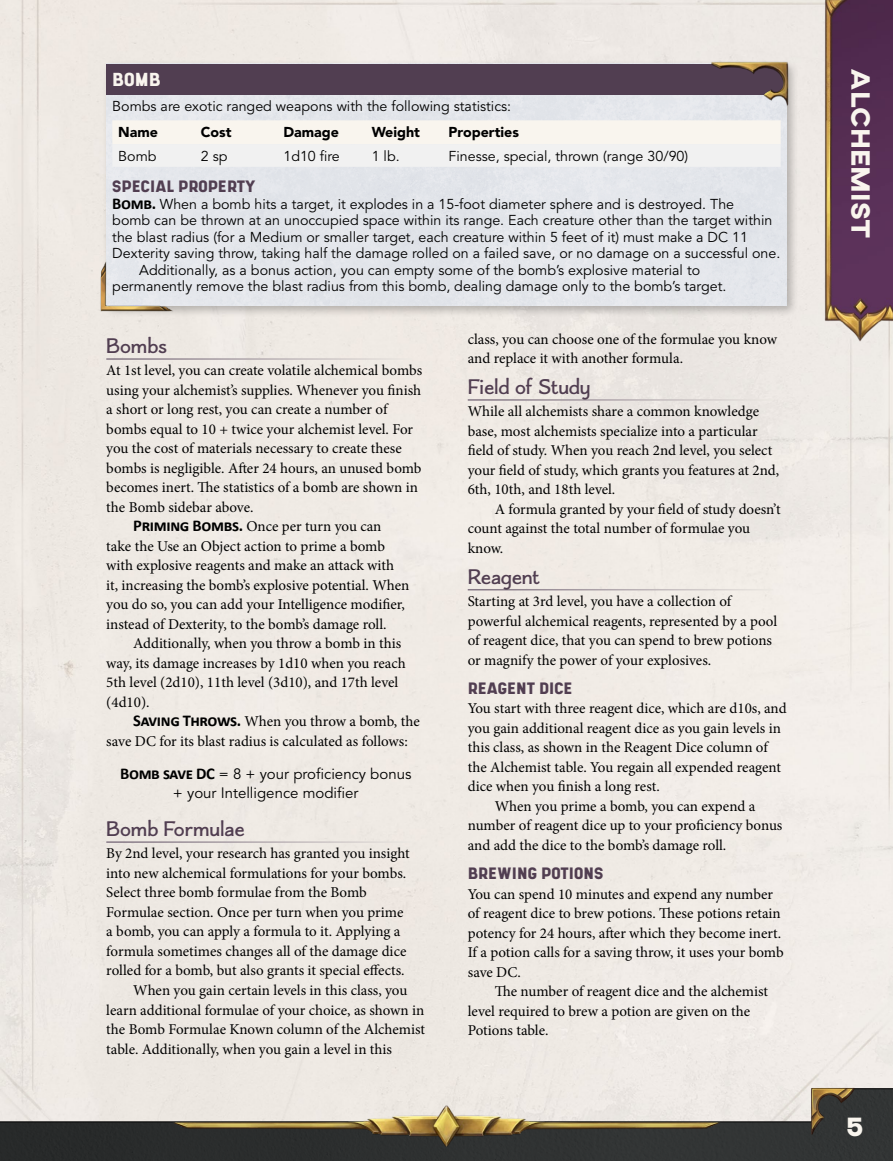
<style>
.page{position:relative;width:893px;height:1161px;background:#fff}
.page>*{position:absolute;margin:0;border:0;box-sizing:border-box;transform-origin:0 0}
.t1{font:800 27px "AXIS";color:#f9f5ee}
.t2{font:22.5px "Boucherie Flared";color:#513e51}
.t3{font:22.5px "Boucherie Flared";letter-spacing:-.02em;color:#513e51}
.t4{font:18px "Shrimp";color:#f9f5ee}
.t5{font:15.75px "Shrimp";color:#513e51}
.t6{font:15px/19.5px "Minion Pro";letter-spacing:-.005em;color:#000}
.t7{font:15px/19.5px "Avenir LT Std";color:#000;text-align:center}
.t8{font:14.25px "Avenir LT Std";color:#000}
.t9{font:900 14.25px "Avenir LT Std";color:#000}
.s1{font-family:"Calibri";font-weight:700;font-size:16.5px}
</style>
<div class="page">
<div style="left:0;top:0;width:893px;height:1088px;background:#efeae4"></div>
<div style="left:102px;top:59px;width:696px;height:258px;background:#000;opacity:.25"></div>
<div style="left:106px;top:95px;width:681px;height:211px;background:#e3e6eb"></div>
<hr style="left:468px;top:399px;width:305px;height:2px;background:#fff">
<hr style="left:468px;top:589px;width:305px;height:1px;background:#fff">
<hr style="left:106px;top:358px;width:306px;height:2px;background:#fff">
<hr style="left:106px;top:841px;width:306px;height:2px;background:#fff">
<div style="left:106px;top:64px;width:681px;height:31px;background:#513e51"></div>
<div style="left:112px;top:120px;width:669px;height:47px;background:#f1f1ee"></div>
<img style="left:95px;top:259px;width:85px;height:55px">
<svg style="left:0;top:1088px;width:893px;height:73px;background:#7e7e7b"></svg>
<img style="left:172px;top:1102px;width:551px;height:45px">
<img style="left:810px;top:1086px;width:44px;height:48px">
<img style="left:825px;top:0;width:68px;height:344px">
<img style="left:712px;top:62px;width:77px;height:46px">
<p class="t4" style="left:112px;top:68px;width:50px">BOMB</p>
<p class="t8" style="left:112px;top:98px;width:400px">Bombs are exotic ranged weapons with the following statistics:</p>
<p class="t9" style="left:118px;top:124px;width:41px">Name</p>
<p class="t9" style="left:201px;top:124px;width:32px">Cost</p>
<p class="t9" style="left:283px;top:124px;width:57px">Damage</p>
<p class="t9" style="left:372px;top:124px;width:50px">Weight</p>
<p class="t9" style="left:449px;top:124px;width:72px">Properties</p>
<p class="t8" style="left:118px;top:148px;width:40px">Bomb</p>
<p class="t8" style="left:201px;top:148px;width:28px">2 sp</p>
<p class="t8" style="left:283px;top:148px;width:58px">1d10 fire</p>
<p class="t8" style="left:372px;top:148px;width:29px">1 lb.</p>
<p class="t8" style="left:448px;top:148px;width:241px">Finesse, special, thrown (range 30/90)</p>
<p class="t5" style="left:112px;top:177px;width:145px">SPECIAL PROPERTY</p>
<p class="t8" style="left:112px;top:196px;width:623px"><span class="s1">Bomb.</span> When a bomb hits a target, it explodes in a 15-foot diameter sphere and is destroyed. The</p>
<p class="t8" style="left:112px;top:212px;width:661px">bomb can be thrown at an unoccupied space within its range. Each creature other than the target within</p>
<p class="t8" style="left:112px;top:229px;width:637px">the blast radius (for a Medium or smaller target, each creature within 5 feet of it) must make a DC 11</p>
<p class="t8" style="left:112px;top:245px;width:670px">Dexterity saving throw, taking half the damage rolled on a failed save, or no damage on a successful one.</p>
<p class="t8" style="left:139px;top:262px;width:562px">Additionally, as a bonus action, you can empty some of the bomb’s explosive material to</p>
<p class="t8" style="left:112px;top:278px;width:616px">permanently remove the blast radius from this bomb, dealing damage only to the bomb’s target.</p>
<h2 class="t2" style="left:106px;top:332px;width:62px">Bombs</h2>
<p class="t6" style="left:106px;top:361px;width:318px">At 1st level, you can create volatile alchemical bombs</p>
<p class="t6" style="left:106px;top:380px;width:316px">using your alchemist’s supplies. Whenever you finish</p>
<p class="t6" style="left:106px;top:400px;width:283px">a short or long rest, you can create a number of</p>
<p class="t6" style="left:106px;top:419px;width:308px">bombs equal to 10 + twice your alchemist level. For</p>
<p class="t6" style="left:106px;top:439px;width:297px">you the cost of materials necessary to create these</p>
<p class="t6" style="left:106px;top:458px;width:317px">bombs is negligible. After 24 hours, an unused bomb</p>
<p class="t6" style="left:106px;top:478px;width:313px">becomes inert. The statistics of a bomb are shown in</p>
<p class="t6" style="left:106px;top:497px;width:149px">the Bomb sidebar above.</p>
<p class="t6" style="left:133px;top:517px;width:250px"><span class="s1">Priming Bombs.</span> Once per turn you can</p>
<p class="t6" style="left:106px;top:536px;width:280px">take the Use an Object action to prime a bomb</p>
<p class="t6" style="left:106px;top:556px;width:289px">with explosive reagents and make an attack with</p>
<p class="t6" style="left:106px;top:575px;width:305px">it, increasing the bomb’s explosive potential. When</p>
<p class="t6" style="left:106px;top:595px;width:300px">you do so, you can add your Intelligence modifier,</p>
<p class="t6" style="left:106px;top:614px;width:282px">instead of Dexterity, to the bomb’s damage roll.</p>
<p class="t6" style="left:133px;top:634px;width:270px">Additionally, when you throw a bomb in this</p>
<p class="t6" style="left:106px;top:653px;width:301px">way, its damage increases by 1d10 when you reach</p>
<p class="t6" style="left:106px;top:673px;width:294px">5th level (2d10), 11th level (3d10), and 17th level</p>
<p class="t6" style="left:106px;top:692px;width:45px">(4d10).</p>
<p class="t6" style="left:133px;top:712px;width:288px"><span class="s1">Saving Throws.</span> When you throw a bomb, the</p>
<p class="t6" style="left:106px;top:731px;width:303px">save DC for its blast radius is calculated as follows:</p>
<p class="t7" style="left:120px;top:764px;width:293px"><span class="s1">Bomb save DC</span> = 8 + your proficiency bonus + your Intelligence modifier</p>
<h2 class="t2" style="left:106px;top:815px;width:140px">Bomb Formulae</h2>
<p class="t6" style="left:106px;top:844px;width:305px">By 2nd level, your research has granted you insight</p>
<p class="t6" style="left:106px;top:863px;width:301px">into new alchemical formulations for your bombs.</p>
<p class="t6" style="left:106px;top:883px;width:262px">Select three bomb formulae from the Bomb</p>
<p class="t6" style="left:106px;top:902px;width:299px">Formulae section. Once per turn when you prime</p>
<p class="t6" style="left:106px;top:922px;width:296px">a bomb, you can apply a formula to it. Applying a</p>
<p class="t6" style="left:106px;top:941px;width:302px">formula sometimes changes all of the damage dice</p>
<p class="t6" style="left:106px;top:961px;width:300px">rolled for a bomb, but also grants it special effects.</p>
<p class="t6" style="left:133px;top:980px;width:276px">When you gain certain levels in this class, you</p>
<p class="t6" style="left:106px;top:1000px;width:320px">learn additional formulae of your choice, as shown in</p>
<p class="t6" style="left:106px;top:1019px;width:320px">the Bomb Formulae Known column of the Alchemist</p>
<p class="t6" style="left:106px;top:1039px;width:287px">table. Additionally, when you gain a level in this</p>
<p class="t6" style="left:468px;top:329px;width:311px">class, you can choose one of the formulae you know and replace it with another formula.</p>
<h2 class="t2" style="left:468px;top:373px;width:124px">Field of Study</h2>
<p class="t6" style="left:468px;top:402px;width:313px">While all alchemists share a common knowledge base, most alchemists specialize into a particular field of study. When you reach 2nd level, you select your field of study, which grants you features at 2nd, 6th, 10th, and 18th level.</p>
<p class="t6" style="left:468px;top:499px;width:314px;text-indent:27px">A formula granted by your field of study doesn’t count against the total number of formulae you know.</p>
<h2 class="t3" style="left:468px;top:563px;width:74px">Reagent</h2>
<p class="t6" style="left:468px;top:592px;width:311px">Starting at 3rd level, you have a collection of powerful alchemical reagents, represented by a pool of reagent dice, that you can spend to brew potions or magnify the power of your explosives.</p>
<p class="t5" style="left:468px;top:678px;width:106px">REAGENT DICE</p>
<p class="t6" style="left:468px;top:699px;width:320px">You start with three reagent dice, which are d10s, and</p>
<p class="t6" style="left:468px;top:718px;width:315px">you gain additional reagent dice as you gain levels in</p>
<p class="t6" style="left:468px;top:738px;width:302px">this class, as shown in the Reagent Dice column of</p>
<p class="t6" style="left:468px;top:757px;width:315px">the Alchemist table. You regain all expended reagent</p>
<p class="t6" style="left:468px;top:777px;width:193px">dice when you finish a long rest.</p>
<p class="t6" style="left:495px;top:796px;width:262px">When you prime a bomb, you can expend a</p>
<p class="t6" style="left:468px;top:816px;width:316px">number of reagent dice up to your proficiency bonus</p>
<p class="t6" style="left:468px;top:835px;width:260px">and add the dice to the bomb’s damage roll.</p>
<p class="t5" style="left:468px;top:864px;width:137px">BREWING POTIONS</p>
<p class="t6" style="left:468px;top:884px;width:317px">You can spend 10 minutes and expend any number of reagent dice to brew potions. These potions retain potency for 24 hours, after which they become inert.<br>If a potion calls for a saving throw, it uses your bomb save DC.</p>
<p class="t6" style="left:468px;top:982px;width:302px;text-indent:27px">The number of reagent dice and the alchemist level required to brew a potion are given on the<br>Potions table.</p>
<h1 class="t1" style="left:878px;top:68px;width:171px;rotate:90deg">Alchemist</h1>
<h1 class="t1" style="left:846px;top:1108px;width:19px">5</h1>
</div>
